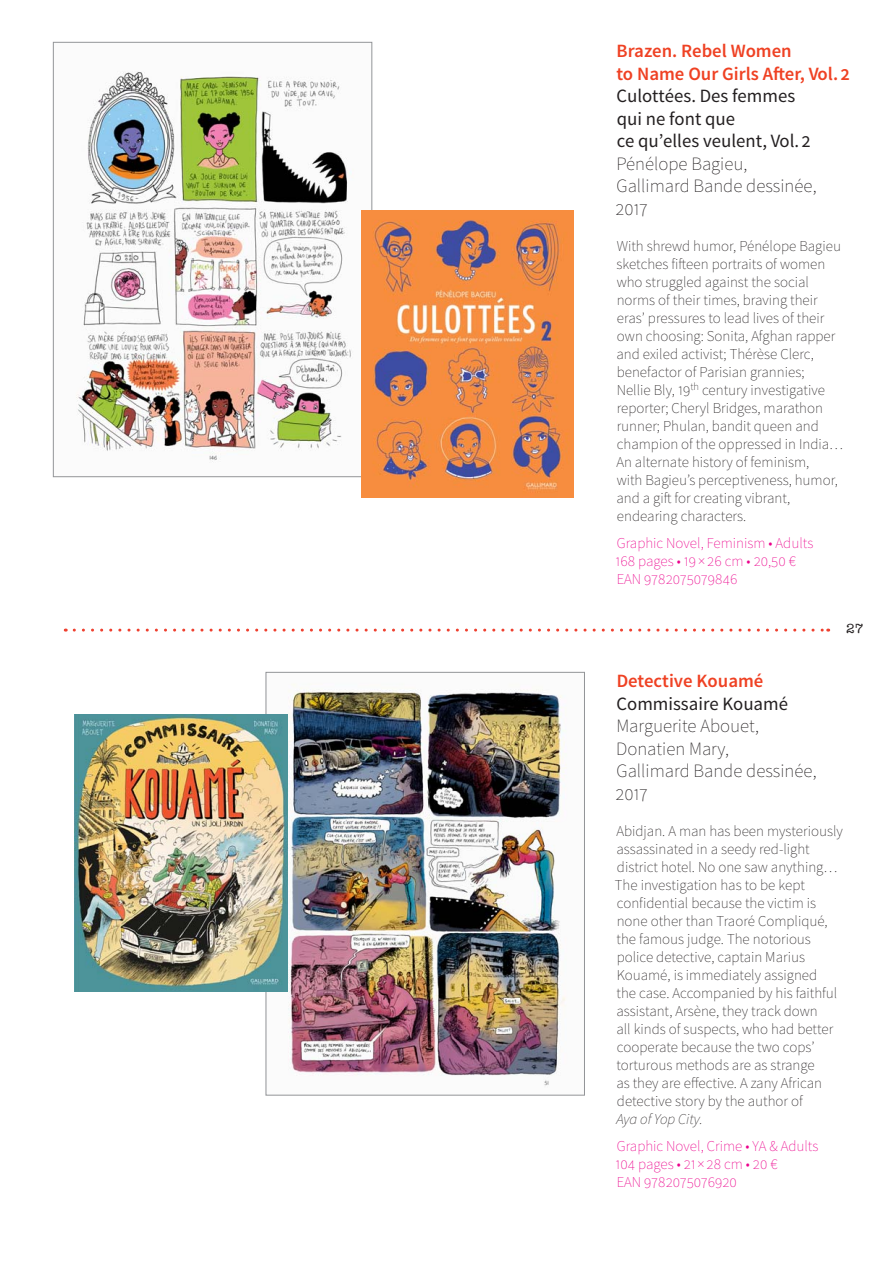
<style>
.page{position:relative;width:893px;height:1263px;background:#fff}
.page>*{position:absolute;margin:0;border:0;box-sizing:border-box;transform-origin:0 0}
.t1{font:200 18.75px/22.5px "Source Sans Pro";color:#231f20}
.t2{font:18.75px/22.5px "Source Sans Pro";color:#231f20}
.t3{font:600 18.75px/22.5px "Source Sans Pro";color:#ef4123}
.t4{font:200 15px/18px "Source Sans Pro";color:#231f20}
.t5{font:200 15px/18px "Source Sans Pro";color:#ec008c}
.t6{font:italic 200 15px "Source Sans Pro";color:#231f20}
.t7{font:13.5px "American Typewriter";color:#231f20}
</style>
<div class="page">
<svg style="left:74px;top:629px;width:755px;height:3px"></svg>
<img style="left:76px;top:71px;width:277px;height:391px">
<img style="left:361px;top:210px;width:213px;height:287px">
<img style="left:287px;top:684px;width:279px;height:402px">
<img style="left:74px;top:714px;width:213px;height:278px">
<p class="t3" style="left:616px;top:41px;width:235px">Brazen. Rebel Women<br>to Name Our Girls After, Vol. 2</p>
<p class="t2" style="left:617px;top:86px;width:196px">Culottées. Des femmes qui ne font que<br>ce qu’elles veulent, Vol. 2</p>
<p class="t1" style="left:616px;top:154px;width:202px">Pénélope Bagieu,<br>Gallimard Bande dessinée,<br>2017</p>
<p class="t4" style="left:616px;top:238px;width:228px">With shrewd humor, Pénélope Bagieu sketches fifteen portraits of women who struggled against the social norms of their times, braving their eras’ pressures to lead lives of their own choosing: Sonita, Afghan rapper and exiled activist; Thérèse Clerc, benefactor of Parisian grannies;<br>Nellie Bly, 19<sup>th</sup> century investigative reporter; Cheryl Bridges, marathon runner; Phulan, bandit queen and champion of the oppressed in India… An alternate history of feminism,<br>with Bagieu’s perceptiveness, humor, and a gift for creating vibrant, endearing characters.</p>
<p class="t5" style="left:615px;top:535px;width:199px">Graphic Novel, Feminism • Adults<br>168 pages • 19 × 26 cm • 20,50 €<br>EAN 9782075079846</p>
<p class="t7" style="left:846px;top:621px;width:19px">27</p>
<p class="t3" style="left:617px;top:671px;width:148px">Detective Kouamé</p>
<p class="t2" style="left:617px;top:694px;width:173px">Commissaire Kouamé</p>
<p class="t1" style="left:616px;top:716px;width:202px">Marguerite Abouet,<br>Donatien Mary,<br>Gallimard Bande dessinée,<br>2017</p>
<p class="t4" style="left:615px;top:823px;width:230px">Abidjan. A man has been mysteriously assassinated in a seedy red-light district hotel. No one saw anything… The investigation has to be kept confidential because the victim is none other than Traoré Compliqué, the famous judge. The notorious police detective, captain Marius Kouamé, is immediately assigned<br>the case. Accompanied by his faithful assistant, Arsène, they track down<br>all kinds of suspects, who had better cooperate because the two cops’ torturous methods are as strange<br>as they are effective. A zany African detective story by the author of</p>
<p class="t6" style="left:616px;top:1113px;width:88px">Aya of Yop City.</p>
<p class="t5" style="left:615px;top:1138px;width:205px">Graphic Novel, Crime • YA &amp; Adults<br>104 pages • 21 × 28 cm • 20 €<br>EAN 9782075076920</p>
</div>
